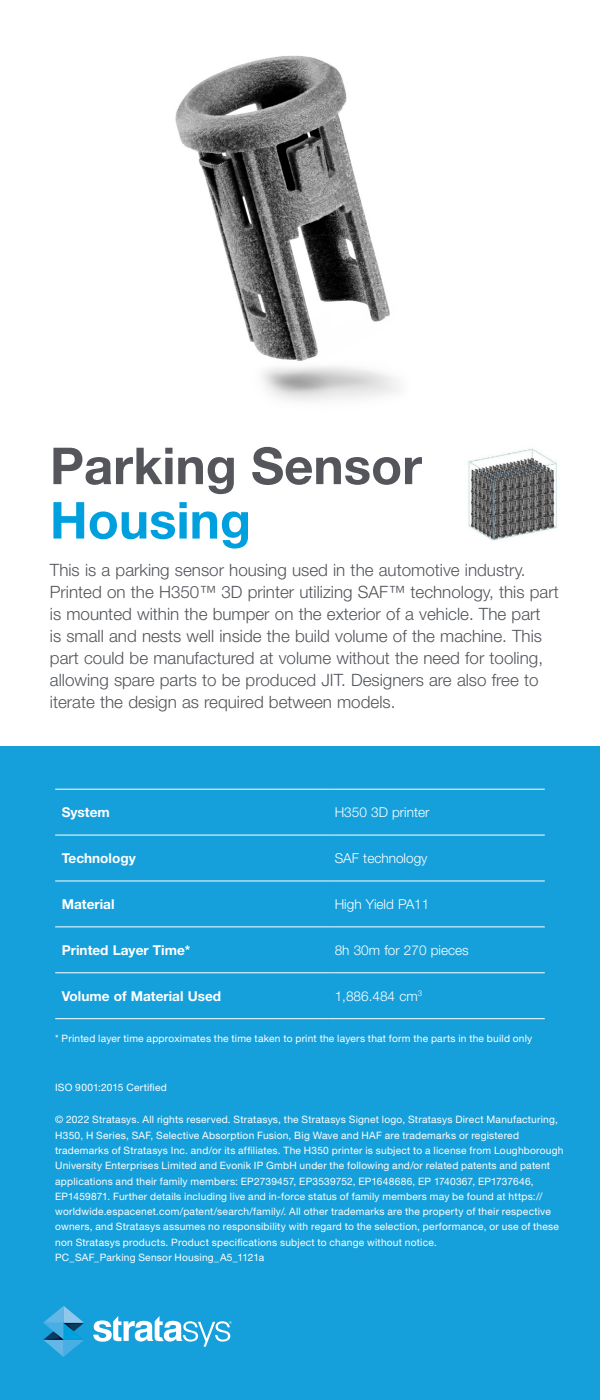
<style>
.page{position:relative;width:600px;height:1400px;background:#fff}
.page>*{position:absolute;margin:0;border:0;box-sizing:border-box;transform-origin:0 0}
.t1{font:700 51px "Helvetica Neue LT Std";color:#54565b}
.t2{font:700 51px "Helvetica Neue LT Std";color:#00a0df}
.t3{font:300 17px/22.1px "Helvetica Neue LT Std";color:#52555b}
.t4{font:300 13.6px "Helvetica Neue LT Std";color:#fff}
.t5{font:700 13.6px "Helvetica Neue LT Std";color:#fff}
.t6{font:10.2px/15.3px "Helvetica Neue LT Std";letter-spacing:.02em;color:#fff}
</style>
<div class="page">
<div style="left:0;top:746px;width:600px;height:654px;background:#16a0db"></div>
<svg style="left:93px;top:1316px;width:139px;height:31px"></svg>
<svg style="left:43px;top:1306px;width:41px;height:51px"></svg>
<img style="left:175px;top:55px;width:223px;height:346px">
<hr style="left:55px;top:789px;width:273px;height:1px;background:#fff">
<hr style="left:328px;top:789px;width:217px;height:1px;background:#fff">
<hr style="left:55px;top:835px;width:273px;height:1px;background:#fff">
<hr style="left:328px;top:835px;width:217px;height:1px;background:#fff">
<hr style="left:55px;top:881px;width:273px;height:1px;background:#fff">
<hr style="left:328px;top:881px;width:217px;height:1px;background:#fff">
<hr style="left:55px;top:926px;width:273px;height:1px;background:#fff">
<hr style="left:328px;top:926px;width:217px;height:1px;background:#fff">
<hr style="left:55px;top:972px;width:273px;height:1px;background:#fff">
<hr style="left:328px;top:972px;width:217px;height:1px;background:#fff">
<hr style="left:55px;top:1018px;width:273px;height:1px;background:#fff">
<hr style="left:328px;top:1018px;width:217px;height:1px;background:#fff">
<img style="left:468px;top:449px;width:89px;height:92px">
<h1 class="t1" style="left:50px;top:434px;width:374px">Parking Sensor</h1>
<h1 class="t2" style="left:50px;top:489px;width:203px">Housing</h1>
<p class="t3" style="left:50px;top:558px;width:510px">This is a parking sensor housing used in the automotive industry.<br>Printed on the H350™ 3D printer utilizing SAF™ technology, this part is mounted within the bumper on the exterior of a vehicle. The part<br>is small and nests well inside the build volume of the machine. This part could be manufactured at volume without the need for tooling, allowing spare parts to be produced JIT. Designers are also free to iterate the design as required between models.</p>
<h3 class="t5" style="left:62px;top:804px;width:50px">System</h3>
<h3 class="t4" style="left:335px;top:804px;width:96px">H350 3D printer</h3>
<h3 class="t5" style="left:62px;top:850px;width:76px">Technology</h3>
<h3 class="t4" style="left:335px;top:850px;width:94px">SAF technology</h3>
<h3 class="t5" style="left:62px;top:896px;width:54px">Material</h3>
<h3 class="t4" style="left:335px;top:896px;width:96px">High Yield PA11</h3>
<h3 class="t5" style="left:62px;top:941px;width:130px">Printed Layer Time*</h3>
<h3 class="t4" style="left:335px;top:942px;width:136px">8h 30m for 270 pieces</h3>
<h3 class="t5" style="left:62px;top:987px;width:161px">Volume of Material Used</h3>
<h3 class="t4" style="left:335px;top:987px;width:89px">1,886.484 cm<sup>3</sup></h3>
<p class="t6" style="left:55px;top:1030px;width:479px">* Printed layer time approximates the time taken to print the layers that form the parts in the build only</p>
<p class="t6" style="left:55px;top:1079px;width:113px">ISO 9001:2015 Certified</p>
<p class="t6" style="left:55px;top:1112px;width:510px">© 2022 Stratasys. All rights reserved. Stratasys, the Stratasys Signet logo, Stratasys Direct Manufacturing, H350, H Series, SAF, Selective Absorption Fusion, Big Wave and HAF are trademarks or registered trademarks of Stratasys Inc. and/or its affiliates. The H350 printer is subject to a license from Loughborough University Enterprises Limited and Evonik IP GmbH under the following and/or related patents and patent applications and their family members: EP2739457, EP3539752, EP1648686, EP 1740367, EP1737646, EP1459871. Further details including live and in-force status of family members may be found at https:// worldwide.espacenet.com/patent/search/family/. All other trademarks are the property of their respective owners, and Stratasys assumes no responsibility with regard to the selection, performance, or use of these non Stratasys products. Product specifications subject to change without notice.<br>PC_SAF_Parking Sensor Housing_A5_1121a</p>
</div>
